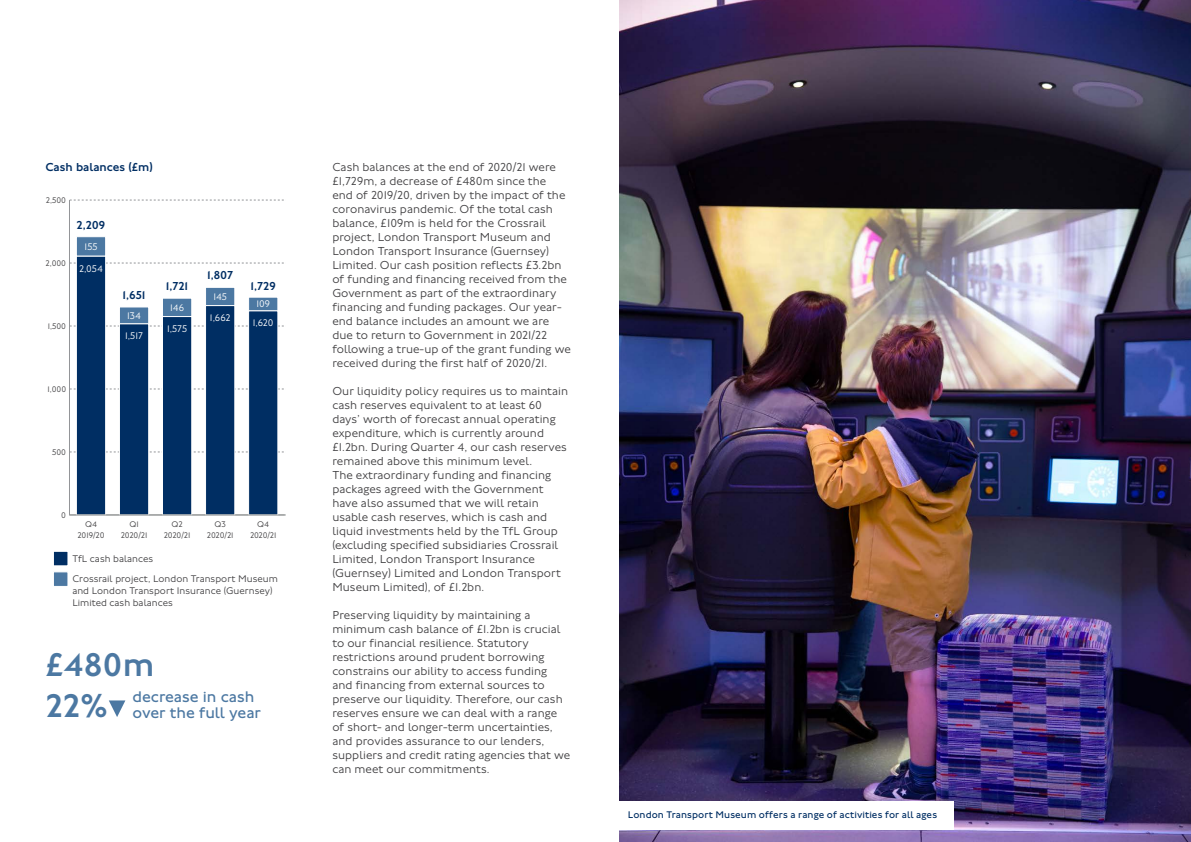
<style>
.page{position:relative;width:1191px;height:842px;background:#fff}
.page>*{position:absolute;margin:0;border:0;box-sizing:border-box;transform-origin:0 0}
.Infographic_Figure_LightBlue_34_36_P{font:500 34px "Johnston 100";letter-spacing:.005em;color:#4c78a2}
.Infographic_FinancialNarrative_Reg_16_16{font:16px/16px "Johnston 100";color:#4c78a2}
.Body_12_14_P{font:300 12px/14px "Johnston 100";letter-spacing:.005em;color:#414042}
.Body_Heading_12_14_Blue_H4{font:500 12px "Johnston 100";color:#002e63}
.t1{font:300 10px/12px "Johnston 100";letter-spacing:.005em;color:#414042}
.PictureCaption_10_12_P{font:10px "Johnston 100";letter-spacing:.005em;color:#002e63}
.t2{font:300 10px "Johnston 100";color:#fff}
.t3{font:300 8.5px/10.2px "Johnston 100";letter-spacing:-.005em;color:#414042;text-align:center}
</style>
<div class="page">
<hr style="left:69px;top:200px;width:1px;height:315px;background:#939598">
<svg style="left:70px;top:452px;width:214px;height:1px"></svg>
<svg style="left:70px;top:389px;width:214px;height:1px"></svg>
<svg style="left:70px;top:326px;width:214px;height:1px"></svg>
<svg style="left:70px;top:263px;width:214px;height:1px"></svg>
<svg style="left:70px;top:200px;width:214px;height:1px"></svg>
<div style="left:53px;top:571px;width:15px;height:16px;background:#4c78a2;border:1px solid #fff"></div>
<div style="left:76px;top:236px;width:30px;height:21px;background:#4c78a2;border:1px solid #fff"></div>
<div style="left:119px;top:306px;width:30px;height:18px;background:#4c78a2;border:1px solid #fff"></div>
<div style="left:162px;top:298px;width:30px;height:19px;background:#4c78a2;border:1px solid #fff"></div>
<div style="left:205px;top:287px;width:30px;height:19px;background:#4c78a2;border:1px solid #fff"></div>
<div style="left:248px;top:297px;width:30px;height:14px;background:#4c78a2;border:1px solid #fff"></div>
<div style="left:53px;top:551px;width:15px;height:15px;background:#002e63;border:1px solid #fff"></div>
<div style="left:76px;top:256px;width:30px;height:259px;background:#002e63;border:1px solid #fff"></div>
<div style="left:119px;top:323px;width:30px;height:192px;background:#002e63;border:1px solid #fff"></div>
<div style="left:162px;top:316px;width:30px;height:199px;background:#002e63;border:1px solid #fff"></div>
<div style="left:205px;top:305px;width:30px;height:210px;background:#002e63;border:1px solid #fff"></div>
<div style="left:248px;top:310px;width:30px;height:205px;background:#002e63;border:1px solid #fff"></div>
<hr style="left:69px;top:514px;width:217px;height:1px;background:#929595">
<svg style="left:109px;top:700px;width:16px;height:17px"></svg>
<img style="left:619px;top:0;width:572px;height:842px">
<div style="left:619px;top:801px;width:335px;height:28px;background:#fff"></div>
<h4 class="Body_Heading_12_14_Blue_H4" style="left:45px;top:161px;width:109px">Cash balances (£m)</h4>
<p class="t3" style="left:46px;top:195px;width:22px">2,500</p>
<p class="t3" style="left:46px;top:258px;width:22px">2,000</p>
<p class="Body_Heading_12_14_Blue_H4" style="left:77px;top:218px;width:30px">2,209</p>
<p class="t2" style="left:85px;top:241px;width:14px">155</p>
<p class="t2" style="left:79px;top:263px;width:25px">2,054</p>
<p class="t3" style="left:48px;top:321px;width:20px">1,500</p>
<p class="t3" style="left:47px;top:384px;width:20px">1,000</p>
<p class="Body_Heading_12_14_Blue_H4" style="left:122px;top:288px;width:25px">1,651</p>
<p class="t2" style="left:127px;top:310px;width:16px">134</p>
<p class="t2" style="left:125px;top:331px;width:19px">1,517</p>
<p class="Body_Heading_12_14_Blue_H4" style="left:166px;top:280px;width:24px">1,721</p>
<p class="t2" style="left:170px;top:302px;width:15px">146</p>
<p class="Body_Heading_12_14_Blue_H4" style="left:207px;top:269px;width:28px">1,807</p>
<p class="t2" style="left:213px;top:291px;width:15px">145</p>
<p class="Body_Heading_12_14_Blue_H4" style="left:250px;top:279px;width:27px">1,729</p>
<p class="t2" style="left:256px;top:299px;width:15px">109</p>
<p class="t2" style="left:167px;top:323px;width:22px">1,575</p>
<p class="t2" style="left:210px;top:312px;width:22px">1,662</p>
<p class="t2" style="left:253px;top:318px;width:22px">1,620</p>
<p class="t3" style="left:52px;top:447px;width:15px">500</p>
<p class="t3" style="left:61px;top:510px;width:6px">0</p>
<p class="t3" style="left:77px;top:520px;width:28px">Q4<br>2019/20</p>
<p class="t3" style="left:121px;top:520px;width:28px">Q1<br>2020/21</p>
<p class="t1" style="left:73px;top:553px;width:82px">TfL cash balances</p>
<p class="t3" style="left:164px;top:520px;width:28px">Q2<br>2020/21</p>
<p class="t3" style="left:207px;top:520px;width:28px">Q3<br>2020/21</p>
<p class="t3" style="left:250px;top:520px;width:28px">Q4<br>2020/21</p>
<p class="t1" style="left:72px;top:573px;width:207px">Crossrail project, London Transport Museum and London Transport Insurance (Guernsey)<br>Limited cash balances</p>
<p class="Infographic_Figure_LightBlue_34_36_P" style="left:45px;top:646px;width:111px">£480m</p>
<p class="Infographic_Figure_LightBlue_34_36_P" style="left:45px;top:687px;width:64px">22%</p>
<p class="Infographic_FinancialNarrative_Reg_16_16" style="left:132px;top:689px;width:130px">decrease in cash over the full year</p>
<p class="Body_12_14_P" style="left:332px;top:161px;width:240px">Cash balances at the end of 2020/21 were £1,729m, a decrease of £480m since the<br>end of 2019/20, driven by the impact of the coronavirus pandemic. Of the total cash balance, £109m is held for the Crossrail project, London Transport Museum and London Transport Insurance (Guernsey)<br>Limited. Our cash position reflects £3.2bn of funding and financing received from the Government as part of the extraordinary financing and funding packages. Our year&shy;end balance includes an amount we are due to return to Government in 2021/22 following a true-up of the grant funding we received during the first half of 2020/21.</p>
<p class="Body_12_14_P" style="left:332px;top:385px;width:237px">Our liquidity policy requires us to maintain cash reserves equivalent to at least 60 days’ worth of forecast annual operating expenditure, which is currently around £1.2bn. During Quarter 4, our cash reserves remained above this minimum level.<br>The extraordinary funding and financing packages agreed with the Government have also assumed that we will retain usable cash reserves, which is cash and liquid investments held by the TfL Group (excluding specified subsidiaries Crossrail Limited, London Transport Insurance (Guernsey) Limited and London Transport Museum Limited), of £1.2bn.</p>
<p class="Body_12_14_P" style="left:332px;top:609px;width:239px">Preserving liquidity by maintaining a minimum cash balance of £1.2bn is crucial to our financial resilience. Statutory restrictions around prudent borrowing constrains our ability to access funding and financing from external sources to preserve our liquidity. Therefore, our cash reserves ensure we can deal with a range of short- and longer-term uncertainties, and provides assurance to our lenders, suppliers and credit rating agencies that we can meet our commitments.</p>
<p class="PictureCaption_10_12_P" style="left:628px;top:809px;width:311px">London Transport Museum offers a range of activities for all ages</p>
</div>
